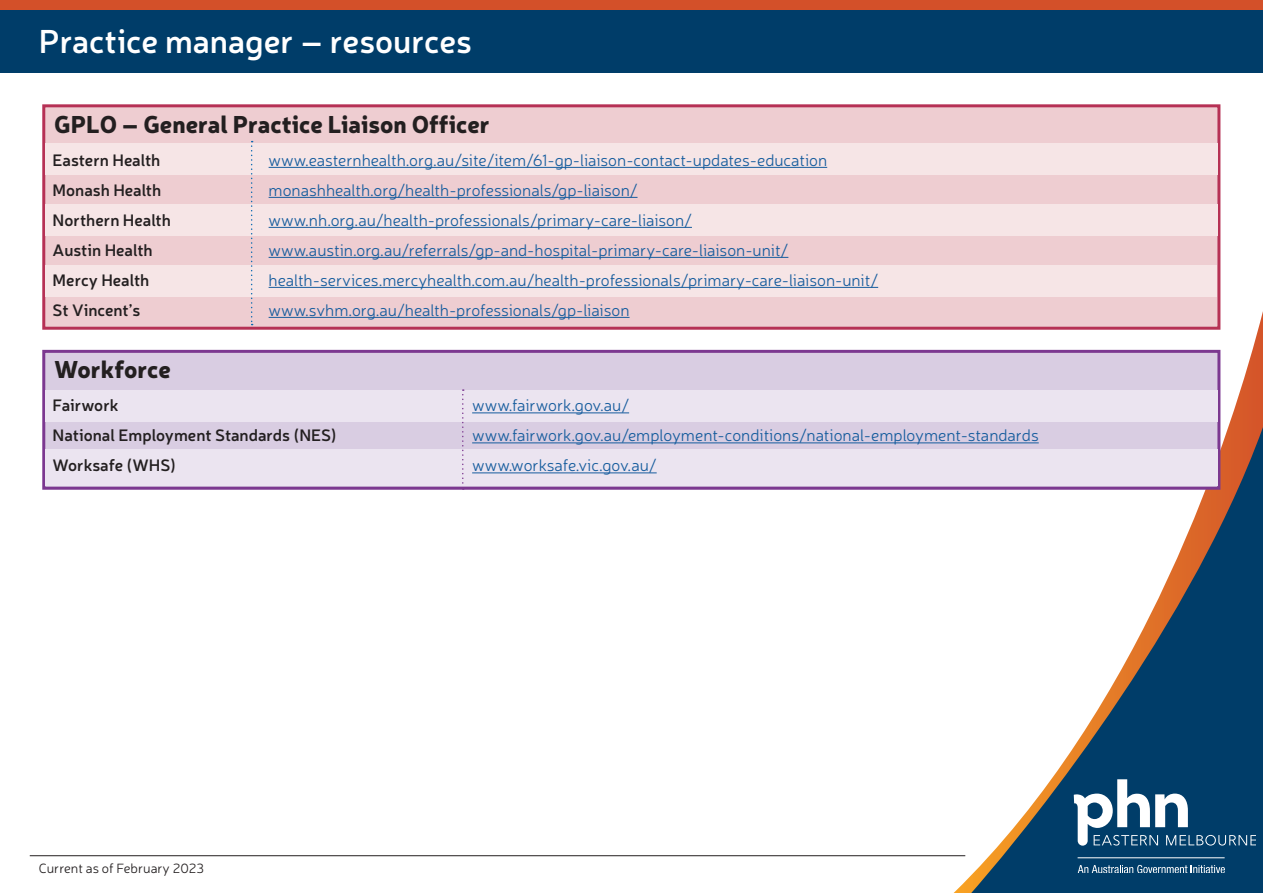
<style>
.page{position:relative;width:1263px;height:893px;background:#fff}
.page>*{position:absolute;margin:0;border:0;box-sizing:border-box;transform-origin:0 0}
.t1{font:600 33px "Neris";color:#fff}
.t2{font:900 24px "Neris";color:#231f20}
.t3{font:300 16.5px "Neris";color:#175d9e}
.t4{font:600 16.5px "Neris";color:#231f20}
.t5{font:300 13.5px "Neris";color:#231f20}
</style>
<div class="page">
<svg style="left:953px;top:311px;width:310px;height:582px"></svg>
<div style="left:0;top:0;width:1263px;height:72px;background:#003d69"></div>
<div style="left:0;top:0;width:1263px;height:9px;background:#d35029"></div>
<div style="left:42px;top:104px;width:1178px;height:226px;background:#eecdd1;border:3px solid #b63155"></div>
<div style="left:42px;top:350px;width:1178px;height:140px;background:#d9cde2;border:3px solid #7c3890"></div>
<div style="left:45px;top:143px;width:1172px;height:32px;background:#f6e5e6"></div>
<div style="left:45px;top:390px;width:1172px;height:32px;background:#ebe4f0"></div>
<div style="left:45px;top:204px;width:1172px;height:32px;background:#f6e5e6"></div>
<div style="left:45px;top:450px;width:1172px;height:36px;background:#ebe4f0"></div>
<div style="left:45px;top:265px;width:1172px;height:32px;background:#f6e5e6"></div>
<hr style="left:269px;top:167px;width:558px;height:1px;background:#175d9e">
<hr style="left:269px;top:197px;width:368px;height:1px;background:#175d9e">
<hr style="left:269px;top:227px;width:423px;height:1px;background:#175d9e">
<hr style="left:269px;top:257px;width:519px;height:1px;background:#175d9e">
<hr style="left:269px;top:287px;width:609px;height:1px;background:#175d9e">
<hr style="left:269px;top:317px;width:360px;height:1px;background:#175d9e">
<hr style="left:472px;top:413px;width:157px;height:1px;background:#175d9e">
<hr style="left:472px;top:443px;width:567px;height:1px;background:#175d9e">
<hr style="left:472px;top:473px;width:185px;height:1px;background:#175d9e">
<svg style="left:251px;top:141px;width:2px;height:184px"></svg>
<svg style="left:462px;top:389px;width:2px;height:101px"></svg>
<hr style="left:30px;top:855px;width:935px;height:1px;background:#231f20">
<p class="t1" style="left:39px;top:18px;width:435px">Practice manager – resources</p>
<p class="t2" style="left:54px;top:106px;width:437px">GPLO – General Practice Liaison Officer</p>
<p class="t4" style="left:53px;top:148px;width:109px">Eastern Health</p>
<p class="t4" style="left:53px;top:178px;width:110px">Monash Health</p>
<p class="t4" style="left:53px;top:208px;width:120px">Northern Health</p>
<p class="t4" style="left:53px;top:238px;width:102px">Austin Health</p>
<p class="t4" style="left:53px;top:268px;width:98px">Mercy Health</p>
<p class="t4" style="left:53px;top:298px;width:89px">St Vincent’s</p>
<p class="t2" style="left:54px;top:352px;width:118px">Workforce</p>
<p class="t3" style="left:269px;top:149px;width:560px">www.easternhealth.org.au/site/item/61-gp-liaison-contact-updates-education</p>
<p class="t3" style="left:269px;top:179px;width:370px">monashhealth.org/health-professionals/gp-liaison/</p>
<p class="t3" style="left:269px;top:209px;width:425px">www.nh.org.au/health-professionals/primary-care-liaison/</p>
<p class="t3" style="left:269px;top:239px;width:521px">www.austin.org.au/referrals/gp-and-hospital-primary-care-liaison-unit/</p>
<p class="t3" style="left:269px;top:269px;width:611px">health-services.mercyhealth.com.au/health-professionals/primary-care-liaison-unit/</p>
<p class="t3" style="left:269px;top:299px;width:362px">www.svhm.org.au/health-professionals/gp-liaison</p>
<p class="t4" style="left:53px;top:394px;width:68px">Fairwork</p>
<p class="t4" style="left:53px;top:424px;width:286px">National Employment Standards (NES)</p>
<p class="t4" style="left:53px;top:454px;width:125px">Worksafe (WHS)</p>
<p class="t3" style="left:472px;top:395px;width:158px">www.fairwork.gov.au/</p>
<p class="t3" style="left:472px;top:425px;width:568px">www.fairwork.gov.au/employment-conditions/national-employment-standards</p>
<p class="t3" style="left:472px;top:455px;width:186px">www.worksafe.vic.gov.au/</p>
<p class="t5" style="left:39px;top:860px;width:167px">Current as of February 2023</p>
</div>
